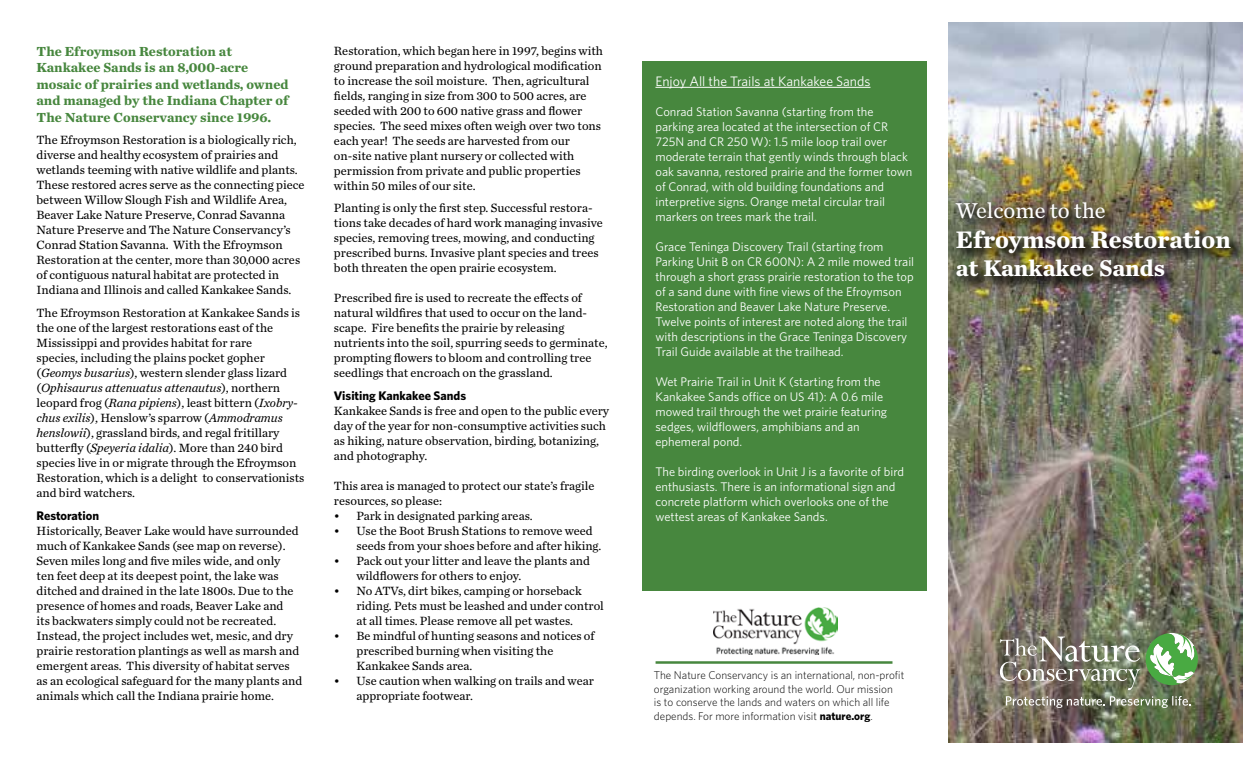
<style>
.page{position:relative;width:1260px;height:765px;background:#fff}
.page>*{position:absolute;margin:0;border:0;box-sizing:border-box;transform-origin:0 0}
.t1{font:700 25px "Chronicle Text G2";color:#fff}
.t2{font:700 23.75px "Chronicle Text G2";color:#fff}
.t3{font:22.5px "Chronicle Text G2";color:#fff}
.t4{font:700 13.75px/16.5px "Chronicle Text G2";color:#47873e}
.t5{font:13.75px "Whitney";color:#fff}
.t6{font:12.5px/15px "Chronicle Text G2";color:#000}
.t7{font:12.5px/15px "Whitney";color:#fff}
.t8{font:700 12.5px "Whitney";color:#000}
.t9{font:300 11.25px/13.5px "Whitney";color:#000}
.s1{font-style:italic}
.s2{font-weight:700}
</style>
<div class="page">
<img style="left:713px;top:608px;width:124px;height:46px">
<div style="left:642px;top:61px;width:284px;height:529px;background:#47873e"></div>
<hr style="left:655px;top:87px;width:216px;height:1px;background:#fff">
<hr style="left:656px;top:661px;width:236px;height:3px;background:#47873e">
<img style="left:949px;top:22px;width:293px;height:720px">
<div style="left:954px;top:199px;width:285px;height:87px;background:#000;opacity:.7"></div>
<div style="left:959px;top:204px;width:286px;height:88px;background:#000;opacity:.75"></div>
<svg style="left:1006px;top:696px;width:185px;height:12px;background:#8a8c7a"></svg>
<svg style="left:1146px;top:633px;width:52px;height:52px"></svg>
<svg style="left:1000px;top:637px;width:140px;height:53px;background:#8a8a7b"></svg>
<p class="t4" style="left:37px;top:42px;width:254px">The Efroymson Restoration at Kankakee Sands is an 8,000-acre mosaic of prairies and wetlands, owned and managed by the Indiana Chapter of The Nature Conservancy since 1996.</p>
<p class="t6" style="left:37px;top:132px;width:269px">The Efroymson Restoration is a biologically rich, diverse and healthy ecosystem of prairies and wetlands teeming with native wildlife and plants.<br>These restored acres serve as the connecting piece between Willow Slough Fish and Wildlife Area, Beaver Lake Nature Preserve, Conrad Savanna Nature Preserve and The Nature Conservancy’s Conrad Station Savanna. With the Efroymson Restoration at the center, more than 30,000 acres of contiguous natural habitat are protected in Indiana and Illinois and called Kankakee Sands.</p>
<p class="t6" style="left:37px;top:305px;width:269px">The Efroymson Restoration at Kankakee Sands is the one of the largest restorations east of the Mississippi and provides habitat for rare<br>species, including the plains pocket gopher (<span class="s1">Geomys busarius</span>), western slender glass lizard (<span class="s1">Ophisaurus attenuatus attenautus</span>), northern leopard frog (<span class="s1">Rana pipiens</span>), least bittern (<span class="s1">Ixobry&shy;chus exilis</span>), Henslow’s sparrow (<span class="s1">Ammodramus henslowii</span>), grassland birds, and regal fritillary butterfly (<span class="s1">Speyeria idalia</span>). More than 240 bird species live in or migrate through the Efroymson Restoration, which is a delight to conservationists and bird watchers.</p>
<p class="t8" style="left:37px;top:507px;width:64px">Restoration</p>
<p class="t6" style="left:37px;top:522px;width:267px">Historically, Beaver Lake would have surrounded much of Kankakee Sands (see map on reverse).<br>Seven miles long and five miles wide, and only<br>ten feet deep at its deepest point, the lake was ditched and drained in the late 1800s. Due to the presence of homes and roads, Beaver Lake and<br>its backwaters simply could not be recreated.<br>Instead, the project includes wet, mesic, and dry prairie restoration plantings as well as marsh and emergent areas. This diversity of habitat serves as an ecological safeguard for the many plants and animals which call the Indiana prairie home.</p>
<p class="t6" style="left:334px;top:43px;width:270px">Restoration, which began here in 1997, begins with ground preparation and hydrological modification to increase the soil moisture. Then, agricultural fields, ranging in size from 300 to 500 acres, are seeded with 200 to 600 native grass and flower species. The seed mixes often weigh over two tons each year! The seeds are harvested from our on-site native plant nursery or collected with permission from private and public properties within 50 miles of our site.</p>
<p class="t6" style="left:334px;top:200px;width:270px">Planting is only the first step. Successful restora&shy;tions take decades of hard work managing invasive species, removing trees, mowing, and conducting prescribed burns. Invasive plant species and trees both threaten the open prairie ecosystem.</p>
<p class="t6" style="left:334px;top:290px;width:275px">Prescribed fire is used to recreate the effects of natural wildfires that used to occur on the land&shy;scape. Fire benefits the prairie by releasing nutrients into the soil, spurring seeds to germinate, prompting flowers to bloom and controlling tree seedlings that encroach on the grassland.</p>
<p class="t8" style="left:334px;top:387px;width:134px">Visiting Kankakee Sands</p>
<p class="t6" style="left:334px;top:403px;width:277px">Kankakee Sands is free and open to the public every day of the year for non-consumptive activities such as hiking, nature observation, birding, botanizing, and photography.</p>
<p class="t6" style="left:334px;top:478px;width:262px">This area is managed to protect our state’s fragile resources, so please:</p>
<p class="t6" style="left:334px;top:508px;width:200px">• Park in designated parking areas.</p>
<p class="t6" style="left:356px;top:523px;width:246px;text-indent:-22px">• Use the Boot Brush Stations to remove weed seeds from your shoes before and after hiking.</p>
<p class="t6" style="left:356px;top:553px;width:235px;text-indent:-22px">• Pack out your litter and leave the plants and wildflowers for others to enjoy.</p>
<p class="t6" style="left:356px;top:583px;width:249px;text-indent:-22px">• No ATVs, dirt bikes, camping or horseback riding. Pets must be leashed and under control at all times. Please remove all pet wastes.</p>
<p class="t6" style="left:356px;top:628px;width:240px;text-indent:-22px">• Be mindful of hunting seasons and notices of prescribed burning when visiting the<br>Kankakee Sands area.</p>
<p class="t6" style="left:356px;top:673px;width:239px;text-indent:-22px">• Use caution when walking on trails and wear appropriate footwear.</p>
<p class="t5" style="left:655px;top:72px;width:217px">Enjoy All the Trails at Kankakee Sands</p>
<p class="t7" style="left:655px;top:104px;width:259px">Conrad Station Savanna (starting from the parking area located at the intersection of CR 725N and CR 250 W): 1.5 mile loop trail over moderate terrain that gently winds through black oak savanna, restored prairie and the former town of Conrad, with old building foundations and interpretive signs. Orange metal circular trail markers on trees mark the trail.</p>
<p class="t7" style="left:655px;top:239px;width:260px">Grace Teninga Discovery Trail (starting from Parking Unit B on CR 600N): A 2 mile mowed trail through a short grass prairie restoration to the top of a sand dune with fine views of the Efroymson Restoration and Beaver Lake Nature Preserve.<br>Twelve points of interest are noted along the trail with descriptions in the Grace Teninga Discovery Trail Guide available at the trailhead.</p>
<p class="t7" style="left:655px;top:374px;width:233px">Wet Prairie Trail in Unit K (starting from the Kankakee Sands office on US 41): A 0.6 mile mowed trail through the wet prairie featuring sedges, wildflowers, amphibians and an ephemeral pond.</p>
<p class="t7" style="left:655px;top:464px;width:250px">The birding overlook in Unit J is a favorite of bird enthusiasts. There is an informational sign and concrete platform which overlooks one of the wettest areas of Kankakee Sands.</p>
<h3 class="t3" style="left:956px;top:193px;width:151px">Welcome to the</h3>
<h1 class="t1" style="left:956px;top:219px;width:277px">Efroymson Restoration</h1>
<h2 class="t2" style="left:956px;top:249px;width:211px">at Kankakee Sands</h2>
<p class="t9" style="left:654px;top:668px;width:252px">The Nature Conservancy is an international, non-profit organization working around the world. Our mission<br>is to conserve the lands and waters on which all life depends. For more information visit <span class="s2">nature.org</span>.</p>
</div>
